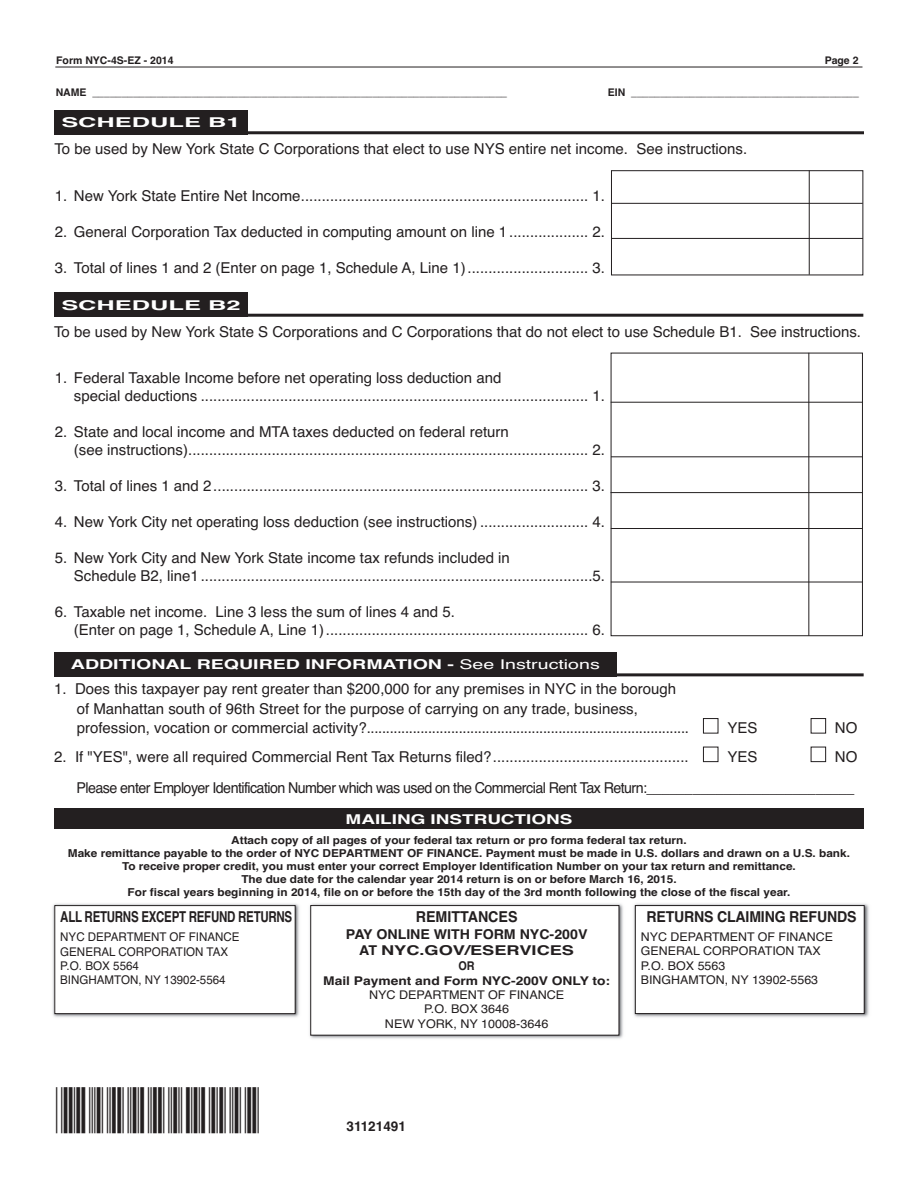
<style>
.page{position:relative;width:918px;height:1188px;background:#fff}
.page>*{position:absolute;margin:0;border:0;box-sizing:border-box;transform-origin:0 0}
.t1{font:21px "ID Automation C39 S";color:#231f20}
.t2{font:15px/18px "Helvetica";color:#231f20}
.t3{font:15px/31.5px "Helvetica";letter-spacing:-.04em;color:#231f20;text-align:right}
.t4{font:700 15px "Helvetica";letter-spacing:-.01em;color:#231f20;scale:.77 1}
.t5{font:700 15px "Helvetica";letter-spacing:-.01em;color:#231f20;scale:.94 1}
.t6{font:700 15px "Helvetica";letter-spacing:-.01em;color:#231f20;scale:.95 1}
.t7{font:700 13.5px "Helvetica";color:#fff;scale:1.45 1}
.t8{font:700 13.5px/16.2px "Helvetica";color:#231f20;text-align:center;scale:1.05 1}
.t9{font:700 13.5px "Helvetica";color:#fff;scale:1.88 1}
.t10{font:700 13.5px "Helvetica";color:#fff;scale:1.4 1}
.t11{font:700 13.5px "Helvetica";color:#231f20}
.t12{font:12px/14.4px "Helvetica";color:#231f20}
.t13{font:12px/14.4px "Helvetica";color:#231f20;scale:.96 1}
.t14{font:12px/14.4px "Helvetica";color:#231f20;text-align:center;scale:1.05 1}
.t15{font:700 12px/14.4px "Helvetica";color:#231f20;text-align:center;scale:.9 1}
.t16{font:700 10.95px/13px "Helvetica";color:#231f20;text-align:center;scale:1.08 1}
.t17{font:700 10.5px "Helvetica";color:#231f20}
.s1{font-weight:400}
.s2{color:#fff}
</style>
<div class="page">
<div style="left:54px;top:110px;width:194px;height:24px;background:#231f20"></div>
<div style="left:611px;top:170px;width:252px;height:105px;border:1px solid #231f20"></div>
<hr style="left:611px;top:203px;width:252px;height:1px;background:#231f20">
<hr style="left:611px;top:238px;width:252px;height:1px;background:#231f20">
<hr style="left:809px;top:170px;width:1px;height:105px;background:#231f20">
<div style="left:54px;top:292px;width:194px;height:25px;background:#231f20"></div>
<div style="left:611px;top:353px;width:252px;height:283px;border:1px solid #231f20"></div>
<hr style="left:611px;top:402px;width:251px;height:1px;background:#231f20">
<hr style="left:611px;top:457px;width:252px;height:1px;background:#231f20">
<hr style="left:611px;top:492px;width:251px;height:1px;background:#231f20">
<hr style="left:611px;top:528px;width:251px;height:1px;background:#231f20">
<hr style="left:611px;top:582px;width:251px;height:1px;background:#231f20">
<hr style="left:809px;top:353px;width:1px;height:283px;background:#231f20">
<hr style="left:54px;top:131px;width:810px;height:3px;background:#231f20">
<hr style="left:54px;top:314px;width:809px;height:3px;background:#231f20">
<hr style="left:55px;top:67px;width:807px;height:1px;background:#231f20">
<div style="left:54px;top:652px;width:562px;height:24px;background:#231f20"></div>
<div style="left:54px;top:808px;width:810px;height:21px;background:#231f20"></div>
<hr style="left:54px;top:673px;width:810px;height:3px;background:#231f20">
<img style="left:309px;top:903px;width:314px;height:136px">
<div style="left:311px;top:906px;width:308px;height:129px;background:#fff"></div>
<div style="left:311px;top:905px;width:308px;height:130px;border:1px solid #231f20"></div>
<img style="left:633px;top:903px;width:236px;height:115px">
<div style="left:635px;top:906px;width:229px;height:108px;background:#fff"></div>
<div style="left:635px;top:905px;width:229px;height:109px;border:1px solid #231f20"></div>
<img style="left:52px;top:903px;width:247px;height:115px">
<div style="left:55px;top:906px;width:240px;height:108px;background:#fff"></div>
<div style="left:55px;top:905px;width:240px;height:109px;border:1px solid #231f20"></div>
<p class="t17" style="left:56px;top:54px;width:119px">Form NYC-4S-EZ - 2014</p>
<p class="t17" style="left:825px;top:54px;width:35px">Page 2</p>
<p class="t17" style="left:56px;top:86px;width:453px">NAME _______________________________________________________________________</p>
<p class="t17" style="left:608px;top:86px;width:253px">EIN _______________________________________</p>
<p class="t9" style="left:61px;top:115px;width:97px">SCHEDULE B1</p>
<p class="t2" style="left:54px;top:140px;width:694px">To be used by New York State C Corporations that elect to use NYS entire net income. See instructions.</p>
<p class="t2" style="left:55px;top:187px;width:552px">1. New York State Entire Net Income..................................................................... 1.</p>
<p class="t2" style="left:55px;top:223px;width:552px">2. General Corporation Tax deducted in computing amount on line 1................... 2.</p>
<p class="t2" style="left:55px;top:259px;width:552px">3. Total of lines 1 and 2 (Enter on page 1, Schedule A, Line 1)............................. 3.</p>
<p class="t9" style="left:61px;top:297px;width:97px">SCHEDULE B2</p>
<p class="t2" style="left:54px;top:323px;width:809px">To be used by New York State S Corporations and C Corporations that do not elect to use Schedule B1. See instructions.</p>
<p class="t2" style="left:74px;top:369px;width:533px;text-indent:-19px">1. Federal Taxable Income before net operating loss deduction and<br>special deductions ............................................................................................. 1.</p>
<p class="t2" style="left:74px;top:423px;width:533px;text-indent:-19px">2. State and local income and MTA taxes deducted on federal return<br>(see instructions)................................................................................................ 2.</p>
<p class="t2" style="left:55px;top:477px;width:552px">3. Total of lines 1 and 2.......................................................................................... 3.</p>
<p class="t2" style="left:55px;top:513px;width:552px">4. New York City net operating loss deduction (see instructions) .......................... 4.</p>
<p class="t2" style="left:74px;top:549px;width:533px;text-indent:-19px">5. New York City and New York State income tax refunds included in<br>Schedule B2, line1..............................................................................................5.</p>
<p class="t2" style="left:74px;top:603px;width:533px;text-indent:-19px">6. Taxable net income. Line 3 less the sum of lines 4 and 5.<br>(Enter on page 1, Schedule A, Line 1)............................................................... 6.</p>
<p class="t7" style="left:71px;top:657px;width:366px">ADDITIONAL REQUIRED INFORMATION - <span class="s1">See Instructions</span></p>
<p class="t2" style="left:77px;top:679px;width:682px;line-height:19.5px;text-indent:-22px">1. Does this taxpayer pay rent greater than $200,000 for any premises in NYC in the borough<br>of Manhattan south of 96th Street for the purpose of carrying on any trade, business,<br>profession, vocation or commercial activity?.................................................................................... <span class="s2">■</span> YES</p>
<p class="t2" style="left:810px;top:719px;width:49px"><span class="s2">■</span> NO</p>
<p class="t2" style="left:54px;top:748px;width:705px">2. If "YES", were all required Commercial Rent Tax Returns filed?............................................... <span class="s2">■</span> YES</p>
<p class="t3" style="left:77px;top:741px;width:782px"><span class="s2">■</span> NO<br>Please enter Employer Identification Number which was used on the Commercial Rent Tax Return:___________________________</p>
<p class="t16" style="left:68px;top:833px;width:726px">Attach copy of all pages of your federal tax return or pro forma federal tax return.<br>Make remittance payable to the order of NYC DEPARTMENT OF FINANCE. Payment must be made in U.S. dollars and drawn on a U.S. bank.<br>To receive proper credit, you must enter your correct Employer Identification Number on your tax return and remittance.<br>The due date for the calendar year 2014 return is on or before March 16, 2015.<br>For fiscal years beginning in 2014, file on or before the 15th day of the 3rd month following the close of the fiscal year.</p>
<p class="t6" style="left:416px;top:908px;width:109px">REMITTANCES</p>
<p class="t8" style="left:346px;top:926px;width:232px">PAY ONLINE WITH FORM NYC-200V<br>AT NYC.GOV/ESERVICES</p>
<p class="t15" style="left:323px;top:959px;width:320px">OR<br>Mail Payment and Form NYC-200V ONLY to:</p>
<p class="t14" style="left:369px;top:988px;width:188px">NYC DEPARTMENT OF FINANCE<br>P.O. BOX 3646<br>NEW YORK, NY 10008-3646</p>
<p class="t10" style="left:346px;top:811px;width:163px">MAILING INSTRUCTIONS</p>
<p class="t5" style="left:646px;top:908px;width:225px">RETURNS CLAIMING REFUNDS</p>
<p class="t12" style="left:641px;top:930px;width:194px">NYC DEPARTMENT OF FINANCE<br>GENERAL CORPORATION TAX<br>P.O. BOX 5563<br>BINGHAMTON, NY 13902-5563</p>
<p class="t4" style="left:60px;top:908px;width:303px">ALL RETURNS EXCEPT REFUND RETURNS</p>
<p class="t13" style="left:60px;top:930px;width:188px">NYC DEPARTMENT OF FINANCE<br>GENERAL CORPORATION TAX<br>P.O. BOX 5564<br>BINGHAMTON, NY 13902-5564</p>
<h1 class="t1" style="left:56px;top:1107px;width:205px">*31121491*</h1>
<p class="t11" style="left:347px;top:1119px;width:61px">31121491</p>
</div>
